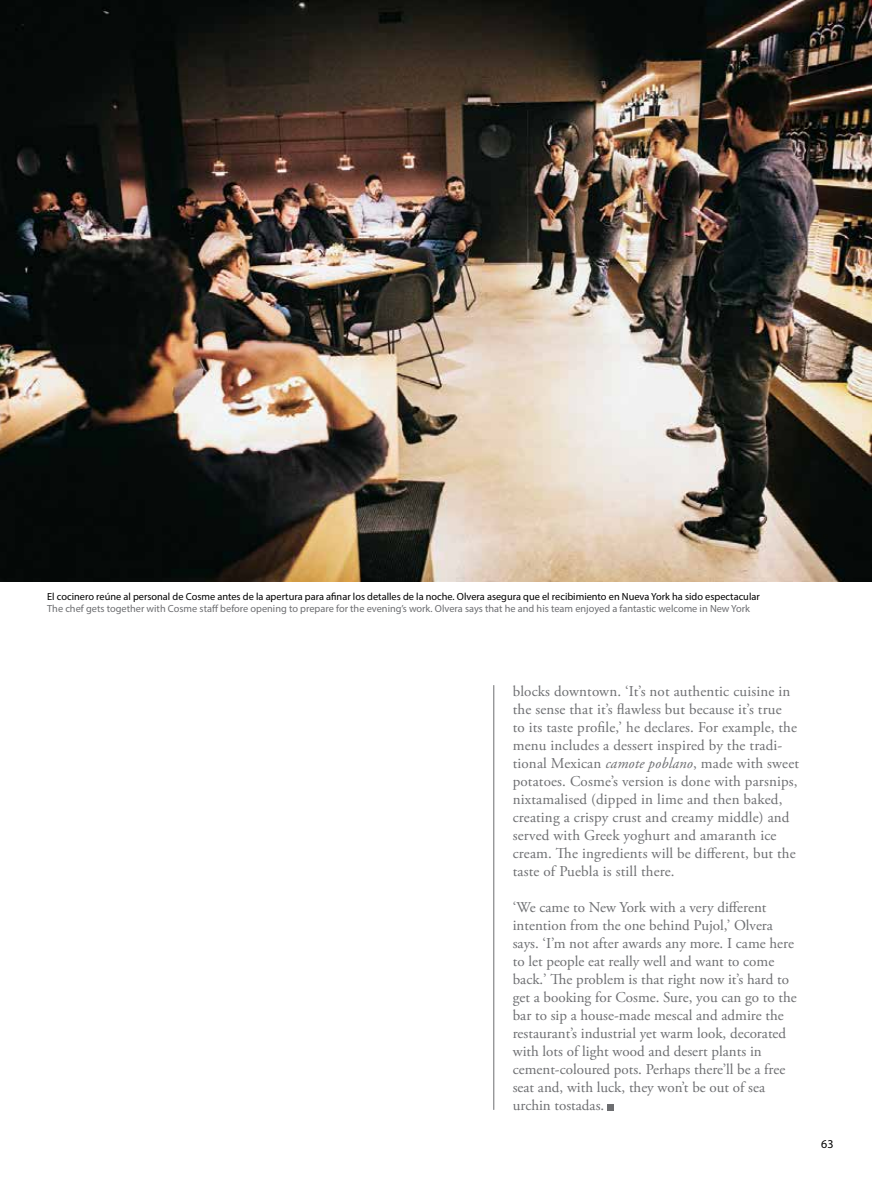
<style>
.page{position:relative;width:872px;height:1191px;background:#fff}
.page>*{position:absolute;margin:0;border:0;box-sizing:border-box;transform-origin:0 0}
.t1{font:15px/18px "Adobe Garamond Pro";color:#6d6e71}
.t2{font:12px "Myriad Pro";color:#000}
.t3{font:10.35px "Myriad Pro";color:#000}
.t4{font:10.35px "Myriad Pro";color:#6d6e71}
.s1{font-style:italic}
</style>
<div class="page">
<div style="left:607px;top:1103px;width:7px;height:7px;background:#6d6e71"></div>
<img style="left:0;top:0;width:872px;height:581px">
<hr style="left:493px;top:685px;width:1px;height:424px;background:#6d6e71">
<p class="t3" style="left:47px;top:590px;width:714px">El cocinero reúne al personal de Cosme antes de la apertura para afinar los detalles de la noche. Olvera asegura que el recibimiento en Nueva York ha sido espectacular</p>
<p class="t4" style="left:47px;top:602px;width:704px">The chef gets together with Cosme staff before opening to prepare for the evening’s work. Olvera says that he and his team enjoyed a fantastic welcome in New York</p>
<p class="t1" style="left:513px;top:683px;width:288px">blocks downtown. ‘It’s not authentic cuisine in the sense that it’s flawless but because it’s true<br>to its taste profile,’ he declares. For example, the menu includes a dessert inspired by the tradi&shy;tional Mexican <span class="s1">camote poblano</span>, made with sweet potatoes. Cosme’s version is done with parsnips, nixtamalised (dipped in lime and then baked, creating a crispy crust and creamy middle) and served with Greek yoghurt and amaranth ice cream. The ingredients will be different, but the taste of Puebla is still there.</p>
<p class="t1" style="left:513px;top:899px;width:285px">‘We came to New York with a very different intention from the one behind Pujol,’ Olvera says. ‘I’m not after awards any more. I came here to let people eat really well and want to come back.’ The problem is that right now it’s hard to get a booking for Cosme. Sure, you can go to the bar to sip a house-made mescal and admire the restaurant’s industrial yet warm look, decorated with lots of light wood and desert plants in cement-coloured pots. Perhaps there’ll be a free seat and, with luck, they won’t be out of sea urchin tostadas.</p>
<p class="t2" style="left:821px;top:1136px;width:14px">63</p>
</div>
